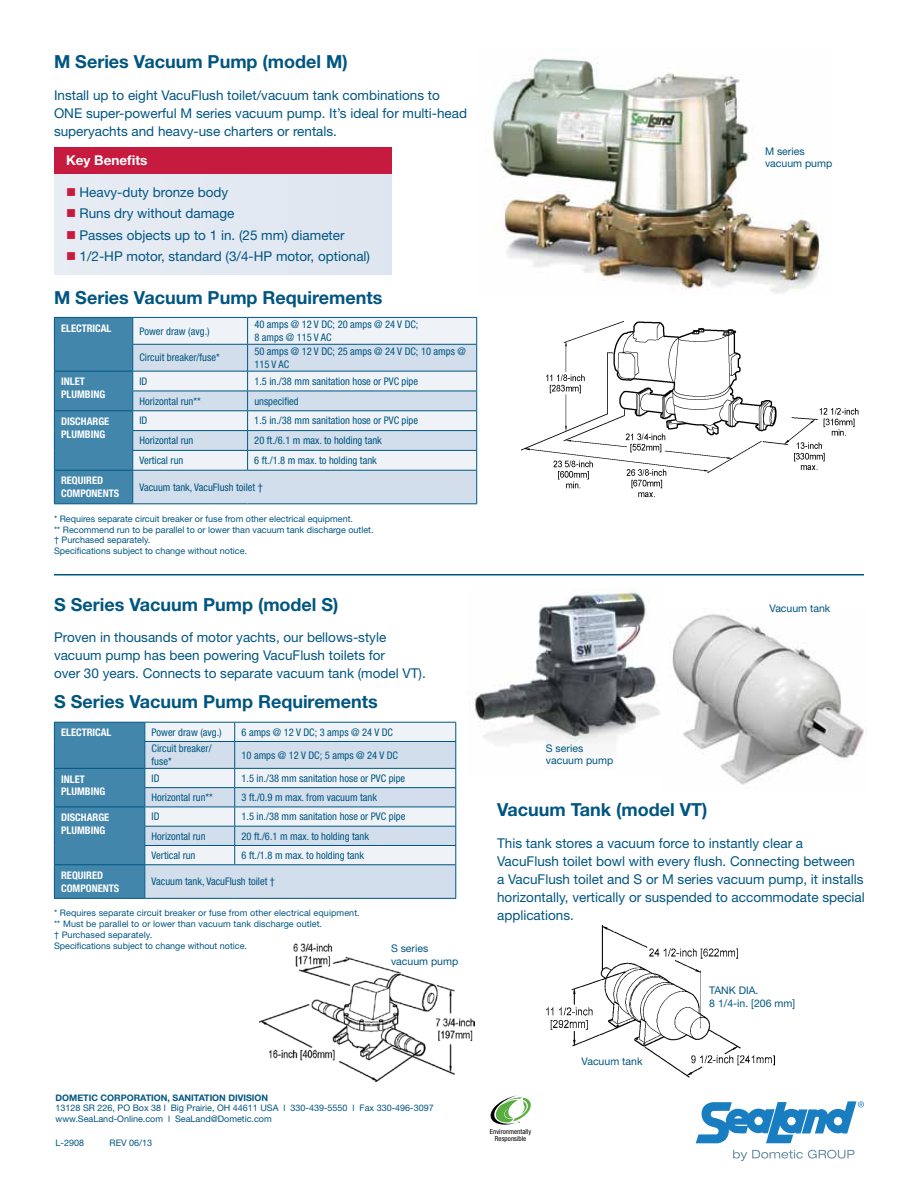
<style>
.page{position:relative;width:918px;height:1188px;background:#fff}
.page>*{position:absolute;margin:0;border:0;box-sizing:border-box;transform-origin:0 0}
.t1{font:700 18px "Helvetica Neue LT Std";color:#005581}
.t2{font:13.5px/18px "Helvetica Neue LT Std";color:#005581}
.t3{font:700 13.5px "Helvetica Neue LT Std";color:#fff}
.t4{font:condensed 10.5px/12.6px "Helvetica Neue LT Std";color:#005581}
.t5{font:700 condensed 10.5px/12.6px "Helvetica Neue LT Std";color:#fff}
.t6{font:10.5px/12.6px "Helvetica Neue LT Std";color:#005581}
.t7{font:9px/10.8px "Helvetica Neue LT Std";color:#005581}
.t8{font:700 9px "Helvetica Neue LT Std";color:#005581}
.t9{font:condensed 6.9px/7.6px "Helvetica Neue LT Std";letter-spacing:.005em;color:#000;text-align:center}
</style>
<div class="page">
<div style="left:145px;top:723px;width:310px;height:18px;background:#eff3f7"></div>
<svg style="left:145px;top:742px;width:310px;height:156px;fill:#d2deeb"></svg>
<hr style="left:145px;top:722px;width:90px;height:1px;background:#005581">
<hr style="left:235px;top:722px;width:221px;height:1px;background:#005581">
<hr style="left:144px;top:741px;width:91px;height:1px;background:#005581">
<hr style="left:235px;top:741px;width:221px;height:1px;background:#005581">
<hr style="left:145px;top:768px;width:90px;height:1px;background:#005581">
<hr style="left:235px;top:768px;width:221px;height:1px;background:#005581">
<hr style="left:144px;top:787px;width:91px;height:1px;background:#005581">
<hr style="left:235px;top:787px;width:221px;height:1px;background:#005581">
<hr style="left:145px;top:807px;width:90px;height:1px;background:#005581">
<hr style="left:235px;top:807px;width:221px;height:1px;background:#005581">
<hr style="left:144px;top:826px;width:91px;height:1px;background:#005581">
<hr style="left:235px;top:826px;width:221px;height:1px;background:#005581">
<hr style="left:144px;top:845px;width:91px;height:1px;background:#005581">
<hr style="left:235px;top:845px;width:221px;height:1px;background:#005581">
<svg style="left:234px;top:723px;width:1px;height:141px"></svg>
<svg style="left:455px;top:723px;width:1px;height:141px"></svg>
<hr style="left:145px;top:864px;width:90px;height:1px;background:#005581">
<hr style="left:235px;top:864px;width:221px;height:1px;background:#005581">
<hr style="left:455px;top:865px;width:1px;height:33px;background:#005581">
<hr style="left:54px;top:898px;width:91px;height:1px;background:#005581">
<hr style="left:145px;top:898px;width:90px;height:1px;background:#005581">
<hr style="left:235px;top:898px;width:221px;height:1px;background:#005581">
<div style="left:54px;top:722px;width:91px;height:176px;background:#4386ac"></div>
<img style="left:260px;top:943px;width:214px;height:139px">
<svg style="left:490px;top:1095px;width:41px;height:30px"></svg>
<div style="left:133px;top:318px;width:343px;height:26px;background:#eff3f7"></div>
<svg style="left:133px;top:345px;width:343px;height:158px;fill:#d2deeb"></svg>
<hr style="left:133px;top:317px;width:115px;height:1px;background:#005581">
<hr style="left:248px;top:317px;width:229px;height:1px;background:#005581">
<hr style="left:132px;top:344px;width:116px;height:1px;background:#005581">
<hr style="left:248px;top:344px;width:229px;height:1px;background:#005581">
<hr style="left:133px;top:371px;width:115px;height:1px;background:#005581">
<hr style="left:248px;top:371px;width:229px;height:1px;background:#005581">
<hr style="left:132px;top:391px;width:116px;height:1px;background:#005581">
<hr style="left:248px;top:391px;width:229px;height:1px;background:#005581">
<hr style="left:133px;top:410px;width:115px;height:1px;background:#005581">
<hr style="left:248px;top:410px;width:229px;height:1px;background:#005581">
<hr style="left:132px;top:430px;width:116px;height:1px;background:#005581">
<hr style="left:248px;top:430px;width:229px;height:1px;background:#005581">
<hr style="left:132px;top:450px;width:116px;height:1px;background:#005581">
<hr style="left:248px;top:450px;width:229px;height:1px;background:#005581">
<svg style="left:247px;top:318px;width:1px;height:152px"></svg>
<svg style="left:476px;top:318px;width:1px;height:152px"></svg>
<hr style="left:133px;top:470px;width:115px;height:1px;background:#005581">
<hr style="left:248px;top:470px;width:229px;height:1px;background:#005581">
<hr style="left:476px;top:471px;width:1px;height:32px;background:#005581">
<hr style="left:133px;top:503px;width:115px;height:1px;background:#005581">
<hr style="left:248px;top:503px;width:229px;height:1px;background:#005581">
<div style="left:54px;top:317px;width:79px;height:187px;background:#4386ac"></div>
<div style="left:54px;top:147px;width:338px;height:128px;background:#e3e9f2"></div>
<div style="left:54px;top:147px;width:338px;height:27px;background:#c61a3f"></div>
<img style="left:546px;top:925px;width:229px;height:153px">
<hr style="left:54px;top:574px;width:810px;height:1px;background:#005581">
<svg style="left:696px;top:1101px;width:168px;height:42px"></svg>
<svg style="left:733px;top:1150px;width:122px;height:11px"></svg>
<img style="left:493px;top:57px;width:330px;height:236px">
<img style="left:521px;top:322px;width:338px;height:176px">
<img style="left:468px;top:590px;width:192px;height:154px">
<img style="left:670px;top:614px;width:194px;height:171px">
<h1 class="t1" style="left:54px;top:50px;width:295px">M Series Vacuum Pump (model M)</h1>
<p class="t2" style="left:54px;top:86px;width:415px">Install up to eight VacuFlush toilet/vacuum tank combinations to<br>ONE super-powerful M series vacuum pump. It’s ideal for multi-head superyachts and heavy-use charters or rentals.</p>
<p class="t3" style="left:66px;top:152px;width:83px">Key Benefits</p>
<p class="t2" style="left:80px;top:181px;width:292px;line-height:21.5px">Heavy-duty bronze body<br>Runs dry without damage<br>Passes objects up to 1 in. (25 mm) diameter 1/2-HP motor, standard (3/4-HP motor, optional)</p>
<h1 class="t1" style="left:54px;top:286px;width:330px">M Series Vacuum Pump Requirements</h1>
<p class="t5" style="left:61px;top:321px;width:52px">ELECTRICAL</p>
<p class="t4" style="left:139px;top:325px;width:72px">Power draw (avg.)</p>
<p class="t4" style="left:254px;top:318px;width:166px">40 amps @ 12 V DC; 20 amps @ 24 V DC;<br>8 amps @ 115 V AC</p>
<p class="t4" style="left:139px;top:351px;width:82px">Circuit breaker/fuse*</p>
<p class="t4" style="left:254px;top:345px;width:213px">50 amps @ 12 V DC; 25 amps @ 24 V DC; 10 amps @<br>115 V AC</p>
<p class="t5" style="left:61px;top:375px;width:46px">INLET<br>PLUMBING</p>
<p class="t4" style="left:139px;top:375px;width:9px">ID</p>
<p class="t4" style="left:254px;top:375px;width:165px">1.5 in./38 mm sanitation hose or PVC pipe</p>
<p class="t4" style="left:139px;top:395px;width:63px">Horizontal run**</p>
<p class="t4" style="left:254px;top:395px;width:46px">unspecified</p>
<p class="t5" style="left:61px;top:415px;width:50px">DISCHARGE<br>PLUMBING</p>
<p class="t4" style="left:139px;top:414px;width:9px">ID</p>
<p class="t4" style="left:254px;top:414px;width:165px">1.5 in./38 mm sanitation hose or PVC pipe</p>
<p class="t4" style="left:139px;top:434px;width:56px">Horizontal run</p>
<p class="t4" style="left:254px;top:434px;width:129px">20 ft./6.1 m max. to holding tank</p>
<p class="t4" style="left:139px;top:454px;width:45px">Vertical run</p>
<p class="t4" style="left:254px;top:454px;width:124px">6 ft./1.8 m max. to holding tank</p>
<p class="t5" style="left:61px;top:474px;width:60px">REQUIRED<br>COMPONENTS</p>
<p class="t4" style="left:139px;top:481px;width:125px">Vacuum tank, VacuFlush toilet †</p>
<p class="t7" style="left:54px;top:513px;width:321px">* Requires separate circuit breaker or fuse from other electrical equipment.<br>** Recommend run to be parallel to or lower than vacuum tank discharge outlet. † Purchased separately.<br>Specifications subject to change without notice.</p>
<h1 class="t1" style="left:54px;top:593px;width:286px">S Series Vacuum Pump (model S)</h1>
<p class="t2" style="left:54px;top:628px;width:373px">Proven in thousands of motor yachts, our bellows-style vacuum pump has been powering VacuFlush toilets for<br>over 30 years. Connects to separate vacuum tank (model VT).</p>
<h1 class="t1" style="left:54px;top:691px;width:325px">S Series Vacuum Pump Requirements</h1>
<p class="t5" style="left:61px;top:726px;width:52px">ELECTRICAL</p>
<p class="t4" style="left:152px;top:726px;width:72px">Power draw (avg.)</p>
<p class="t4" style="left:241px;top:726px;width:153px">6 amps @ 12 V DC; 3 amps @ 24 V DC</p>
<p class="t4" style="left:152px;top:742px;width:62px">Circuit breaker/ fuse*</p>
<p class="t4" style="left:241px;top:749px;width:158px">10 amps @ 12 V DC; 5 amps @ 24 V DC</p>
<p class="t5" style="left:61px;top:772px;width:46px">INLET<br>PLUMBING</p>
<p class="t4" style="left:152px;top:772px;width:9px">ID</p>
<p class="t4" style="left:241px;top:772px;width:165px">1.5 in./38 mm sanitation hose or PVC pipe</p>
<p class="t4" style="left:152px;top:791px;width:63px">Horizontal run**</p>
<p class="t4" style="left:241px;top:791px;width:137px">3 ft./0.9 m max. from vacuum tank</p>
<p class="t5" style="left:61px;top:811px;width:50px">DISCHARGE<br>PLUMBING</p>
<p class="t4" style="left:152px;top:810px;width:9px">ID</p>
<p class="t4" style="left:241px;top:810px;width:165px">1.5 in./38 mm sanitation hose or PVC pipe</p>
<p class="t4" style="left:152px;top:829px;width:56px">Horizontal run</p>
<p class="t4" style="left:241px;top:829px;width:129px">20 ft./6.1 m max. to holding tank</p>
<p class="t4" style="left:152px;top:849px;width:45px">Vertical run</p>
<p class="t4" style="left:241px;top:849px;width:124px">6 ft./1.8 m max. to holding tank</p>
<p class="t5" style="left:61px;top:869px;width:60px">REQUIRED<br>COMPONENTS</p>
<p class="t4" style="left:152px;top:875px;width:125px">Vacuum tank, VacuFlush toilet †</p>
<p class="t7" style="left:54px;top:908px;width:307px">* Requires separate circuit breaker or fuse from other electrical equipment. ** Must be parallel to or lower than vacuum tank discharge outlet.<br>† Purchased separately.<br>Specifications subject to change without notice.</p>
<p class="t6" style="left:391px;top:942px;width:69px">S series vacuum pump</p>
<p class="t8" style="left:56px;top:1092px;width:214px">DOMETIC CORPORATION, SANITATION DIVISION</p>
<p class="t7" style="left:56px;top:1103px;width:380px">13128 SR 226, PO Box 38 l Big Prairie, OH 44611 USA l 330-439-5550 l Fax 330-496-3097 www.SeaLand-Online.com l SeaLand@Dometic.com</p>
<p class="t7" style="left:56px;top:1138px;width:30px">L-2908</p>
<p class="t7" style="left:110px;top:1138px;width:44px">REV 06/13</p>
<p class="t6" style="left:765px;top:145px;width:69px">M series vacuum pump</p>
<p class="t6" style="left:546px;top:742px;width:69px">S series vacuum pump</p>
<p class="t6" style="left:769px;top:602px;width:62px">Vacuum tank</p>
<h1 class="t1" style="left:497px;top:799px;width:212px">Vacuum Tank (model VT)</h1>
<p class="t2" style="left:497px;top:834px;width:369px">This tank stores a vacuum force to instantly clear a VacuFlush toilet bowl with every flush. Connecting between a VacuFlush toilet and S or M series vacuum pump, it installs horizontally, vertically or suspended to accommodate special applications.</p>
<p class="t9" style="left:490px;top:1127px;width:43px">Environmentally<br>Responsible</p>
<p class="t6" style="left:582px;top:1055px;width:62px">Vacuum tank</p>
<p class="t6" style="left:709px;top:984px;width:87px">TANK DIA.<br>8 1/4-in. [206 mm]</p>
</div>
